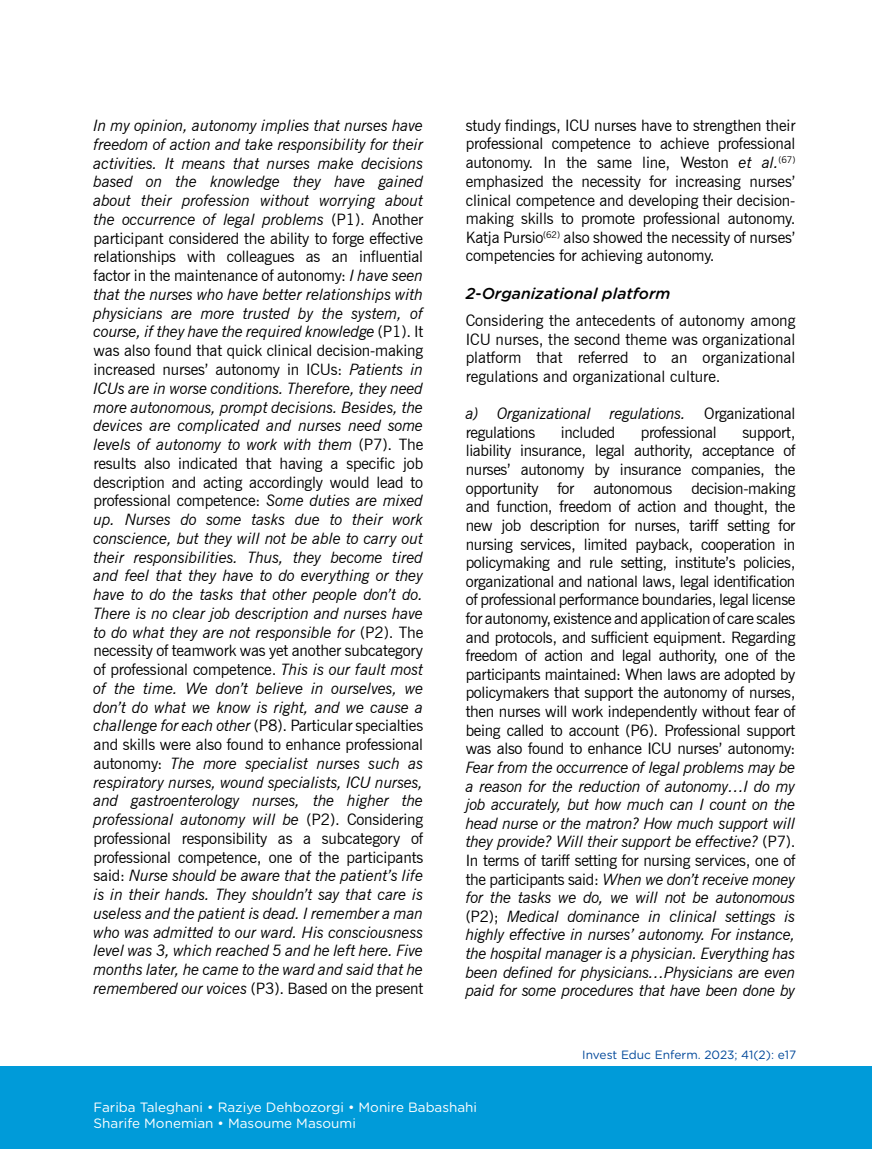
<style>
.page{position:relative;width:872px;height:1149px;background:#fff}
.page>*{position:absolute;margin:0;border:0;box-sizing:border-box;transform-origin:0 0}
.t1{font:italic 15.75px/18.8px "News Gothic BT";letter-spacing:-.02em;color:#000;text-align:justify}
.t2{font:15.75px/18.6px "News Gothic BT";letter-spacing:-.01em;color:#000;text-align:justify}
.t3{font:italic 500 15.75px "Gotham Rounded";color:#000}
.t4{font:13.5px/16.2px "Gotham Rounded";color:#fff}
.t5{font:12px "Gotham Rounded";color:#00489a}
.s1{font-style:normal}
.s2{font-style:italic}
</style>
<div class="page">
<div style="left:0;top:1065px;width:872px;height:83px;background:#009bd9"></div>
<p class="t1" style="left:94px;top:116px;width:331px">In my opinion, autonomy implies that nurses have freedom of action and take responsibility for their activities. It means that nurses make decisions based on the knowledge they have gained about their profession without worrying about the occurrence of legal problems <span class="s1">(P1). Another participant considered the ability to forge effective relationships with colleagues as an influential factor in the maintenance of autonomy:</span> I have seen that the nurses who have better relationships with physicians are more trusted by the system, of course, if they have the required knowledge <span class="s1">(P1). It was also found that quick clinical decision-making increased nurses’ autonomy in ICUs:</span> Patients in ICUs are in worse conditions. Therefore, they need more autonomous, prompt decisions. Besides, the devices are complicated and nurses need some levels of autonomy to work with them <span class="s1">(P7). The results also indicated that having a specific job description and acting accordingly would lead to professional competence:</span> Some duties are mixed up. Nurses do some tasks due to their work conscience, but they will not be able to carry out their responsibilities. Thus, they become tired and feel that they have to do everything or they have to do the tasks that other people don’t do.<br>There is no clear job description and nurses have to do what they are not responsible for <span class="s1">(P2). The necessity of teamwork was yet another subcategory of professional competence.</span> This is our fault most of the time. We don’t believe in ourselves, we don’t do what we know is right, and we cause a challenge for each other <span class="s1">(P8). Particular specialties and skills were also found to enhance professional autonomy:</span> The more specialist nurses such as respiratory nurses, wound specialists, ICU nurses, and gastroenterology nurses, the higher the professional autonomy will be <span class="s1">(P2). Considering professional responsibility as a subcategory of professional competence, one of the participants said:</span> Nurse should be aware that the patient’s life is in their hands. They shouldn’t say that care is useless and the patient is dead. I remember a man who was admitted to our ward. His consciousness level was 3, which reached 5 and he left here. Five months later, he came to the ward and said that he remembered our voices <span class="s1">(P3). Based on the present</span></p>
<p class="t2" style="left:466px;top:116px;width:331px">study findings, ICU nurses have to strengthen their professional competence to achieve professional autonomy. In the same line, Weston <span class="s2">et al.</span><sup>(67) </sup>emphasized the necessity for increasing nurses’ clinical competence and developing their decision&shy;making skills to promote professional autonomy.<br>Katja Pursio<sup>(62)</sup> also showed the necessity of nurses’ competencies for achieving autonomy.</p>
<p class="t3" style="left:466px;top:282px;width:206px">2-Organizational platform</p>
<p class="t2" style="left:466px;top:311px;width:331px">Considering the antecedents of autonomy among ICU nurses, the second theme was organizational platform that referred to an organizational regulations and organizational culture.</p>
<p class="t1" style="left:466px;top:404px;width:331px">a) Organizational regulations. <span class="s1">Organizational regulations</span></p>
<p class="t2" style="left:561px;top:422px;width:56px">included</p>
<p class="t2" style="left:641px;top:422px;width:77px">professional</p>
<p class="t2" style="left:466px;top:422px;width:331px;text-indent:276px">support, liability insurance, legal authority, acceptance of nurses’ autonomy by insurance companies, the opportunity for autonomous decision-making and function, freedom of action and thought, the new job description for nurses, tariff setting for nursing services, limited payback, cooperation in policymaking and rule setting, institute’s policies, organizational and national laws, legal identification of professional performance boundaries, legal license for autonomy, existence and application of care scales and protocols, and sufficient equipment. Regarding freedom of action and legal authority, one of the participants maintained: When laws are adopted by policymakers that support the autonomy of nurses, then nurses will work independently without fear of being called to account (P6). Professional support was also found to enhance ICU nurses’ autonomy:</p>
<p class="t1" style="left:466px;top:757px;width:331px">Fear from the occurrence of legal problems may be a reason for the reduction of autonomy…I do my job accurately, but how much can I count on the head nurse or the matron? How much support will they provide? Will their support be effective? <span class="s1">(P7).<br>In terms of tariff setting for nursing services, one of the participants said:</span> When we don’t receive money for the tasks we do, we will not be autonomous <span class="s1">(P2);</span> Medical dominance in clinical settings is highly effective in nurses’ autonomy. For instance, the hospital manager is a physician. Everything has been defined for physicians…Physicians are even paid for some procedures that have been done by</p>
<p class="t4" style="left:94px;top:1098px;width:385px">Fariba Taleghani • Raziye Dehbozorgi • Monire Babashahi<br>Sharife Monemian • Masoume Masoumi</p>
<p class="t5" style="left:582px;top:1045px;width:215px">Invest Educ Enferm. 2023; 41(2): e17</p>
</div>
